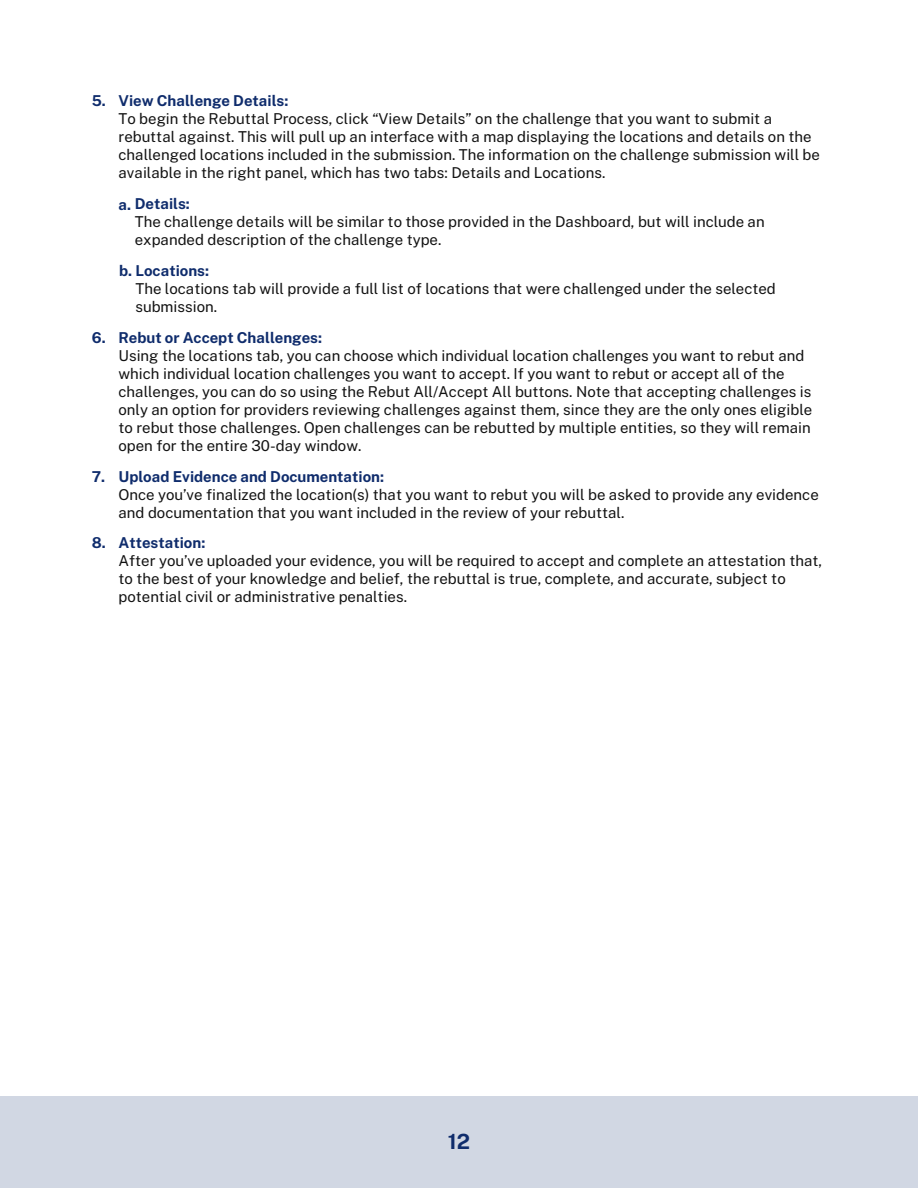
<style>
.page{position:relative;width:918px;height:1188px;background:#fff}
.page>*{position:absolute;margin:0;border:0;box-sizing:border-box;transform-origin:0 0}
.t1{font:700 21px "Public Sans";color:#0f2c6c}
.t2{font:15px/18px "Public Sans";color:#121212}
.t3{font:700 15px "Public Sans";color:#0f2c6c}
</style>
<div class="page">
<div style="left:0;top:1096px;width:918px;height:92px;background:#d1d7e3"></div>
<p class="t3" style="left:92px;top:92px;width:16px">5.</p>
<p class="t3" style="left:119px;top:92px;width:172px">View Challenge Details:</p>
<p class="t2" style="left:119px;top:110px;width:703px">To begin the Rebuttal Process, click “View Details” on the challenge that you want to submit a rebuttal against. This will pull up an interface with a map displaying the locations and details on the challenged locations included in the submission. The information on the challenge submission will be available in the right panel, which has two tabs: Details and Locations.</p>
<p class="t3" style="left:92px;top:329px;width:15px">6.</p>
<p class="t3" style="left:119px;top:195px;width:73px">a. Details:</p>
<p class="t2" style="left:135px;top:213px;width:631px">The challenge details will be similar to those provided in the Dashboard, but will include an expanded description of the challenge type.</p>
<p class="t3" style="left:119px;top:262px;width:91px">b. Locations:</p>
<p class="t2" style="left:135px;top:280px;width:642px">The locations tab will provide a full list of locations that were challenged under the selected submission.</p>
<p class="t3" style="left:119px;top:329px;width:205px">Rebut or Accept Challenges:</p>
<p class="t2" style="left:119px;top:346px;width:695px">Using the locations tab, you can choose which individual location challenges you want to rebut and which individual location challenges you want to accept. If you want to rebut or accept all of the challenges, you can do so using the Rebut All/Accept All buttons. Note that accepting challenges is only an option for providers reviewing challenges against them, since they are the only ones eligible to rebut those challenges. Open challenges can be rebutted by multiple entities, so they will remain open for the entire 30-day window.</p>
<p class="t3" style="left:92px;top:467px;width:15px">7.</p>
<p class="t3" style="left:119px;top:467px;width:267px">Upload Evidence and Documentation:</p>
<p class="t2" style="left:119px;top:485px;width:702px">Once you’ve finalized the location(s) that you want to rebut you will be asked to provide any evidence and documentation that you want included in the review of your rebuttal.</p>
<p class="t3" style="left:92px;top:534px;width:16px">8.</p>
<p class="t3" style="left:119px;top:534px;width:88px">Attestation:</p>
<p class="t2" style="left:119px;top:552px;width:705px">After you’ve uploaded your evidence, you will be required to accept and complete an attestation that, to the best of your knowledge and belief, the rebuttal is true, complete, and accurate, subject to potential civil or administrative penalties.</p>
<h1 class="t1" style="left:448px;top:1129px;width:24px">12</h1>
</div>
